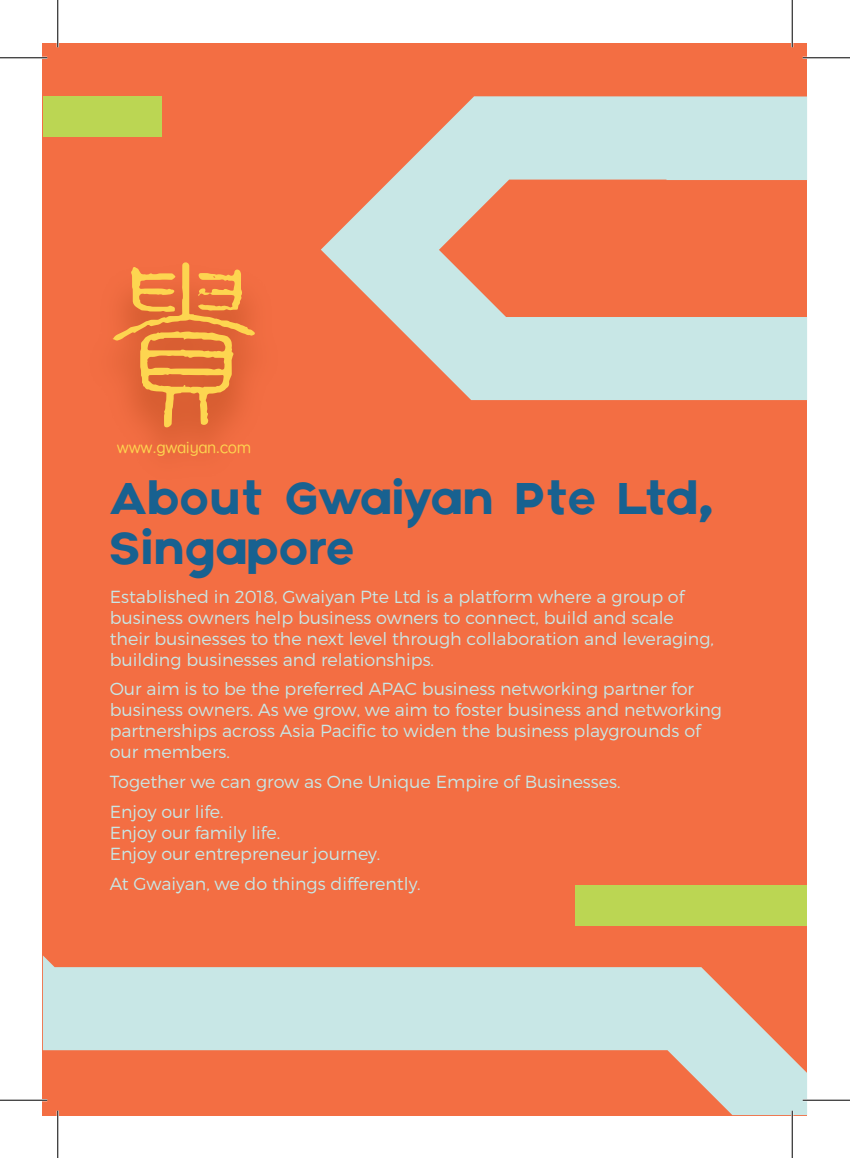
<style>
.page{position:relative;width:850px;height:1158px;background:#fff}
.page>*{position:absolute;margin:0;border:0;box-sizing:border-box;transform-origin:0 0}
.t1{font:47.6px/49.7px "Axis";letter-spacing:-.02em;color:#186190}
.t2{font:300 17.5px/21px "Montserrat";color:#c8e7e6}
.t3{font:16.1px "ST Yuanti SC Regular";color:#fdd54f}
</style>
<div class="page">
<div style="left:43px;top:43px;width:764px;height:1071px;background:#f36e43"></div>
<svg style="left:321px;top:96px;width:486px;height:304px;fill:#c8e7e6"></svg>
<svg style="left:43px;top:955px;width:764px;height:159px;fill:#c8e7e6"></svg>
<div style="left:575px;top:885px;width:232px;height:40px;background:#bbd653"></div>
<div style="left:43px;top:97px;width:118px;height:40px;background:#bbd653"></div>
<div style="left:147px;top:427px;width:78px;height:22px;background:#e6663a"></div>
<svg style="left:113px;top:262px;width:142px;height:165px"></svg>
<hr style="left:0;top:57px;width:47px;height:2px;background:#fff">
<hr style="left:802px;top:57px;width:48px;height:2px;background:#fff">
<hr style="left:0;top:1098px;width:47px;height:3px;background:#fff">
<hr style="left:802px;top:1098px;width:48px;height:3px;background:#fff">
<hr style="left:57px;top:0;width:2px;height:47px;background:#fff">
<hr style="left:57px;top:1110px;width:2px;height:47px;background:#fff">
<hr style="left:791px;top:0;width:2px;height:47px;background:#fff">
<hr style="left:791px;top:1110px;width:2px;height:47px;background:#fff">
<hr style="left:0;top:57px;width:47px;height:1px;background:#000">
<hr style="left:802px;top:57px;width:48px;height:1px;background:#000">
<hr style="left:0;top:1099px;width:47px;height:1px;background:#000">
<hr style="left:802px;top:1099px;width:48px;height:1px;background:#000">
<hr style="left:57px;top:0;width:1px;height:47px;background:#000">
<hr style="left:57px;top:1110px;width:1px;height:47px;background:#000">
<hr style="left:792px;top:0;width:1px;height:47px;background:#000">
<hr style="left:792px;top:1110px;width:1px;height:47px;background:#000">
<p class="t3" style="left:117px;top:436px;width:136px">www.gwaiyan.com</p>
<h1 class="t1" style="left:108px;top:475px;width:607px">About Gwaiyan Pte Ltd,<br>Singapore</h1>
<p class="t2" style="left:110px;top:585px;width:606px">Established in 2018, Gwaiyan Pte Ltd is a platform where a group of business owners help business owners to connect, build and scale their businesses to the next level through collaboration and leveraging, building businesses and relationships.</p>
<p class="t2" style="left:110px;top:678px;width:614px">Our aim is to be the preferred APAC business networking partner for business owners. As we grow, we aim to foster business and networking partnerships across Asia Pacific to widen the business playgrounds of our members.</p>
<p class="t2" style="left:110px;top:766px;width:512px;line-height:29.8px">Together we can grow as One Unique Empire of Businesses.<br>Enjoy our life.</p>
<p class="t2" style="left:110px;top:821px;width:272px">Enjoy our family life.<br>Enjoy our entrepreneur journey.</p>
<p class="t2" style="left:110px;top:872px;width:312px">At Gwaiyan, we do things differently.</p>
</div>
